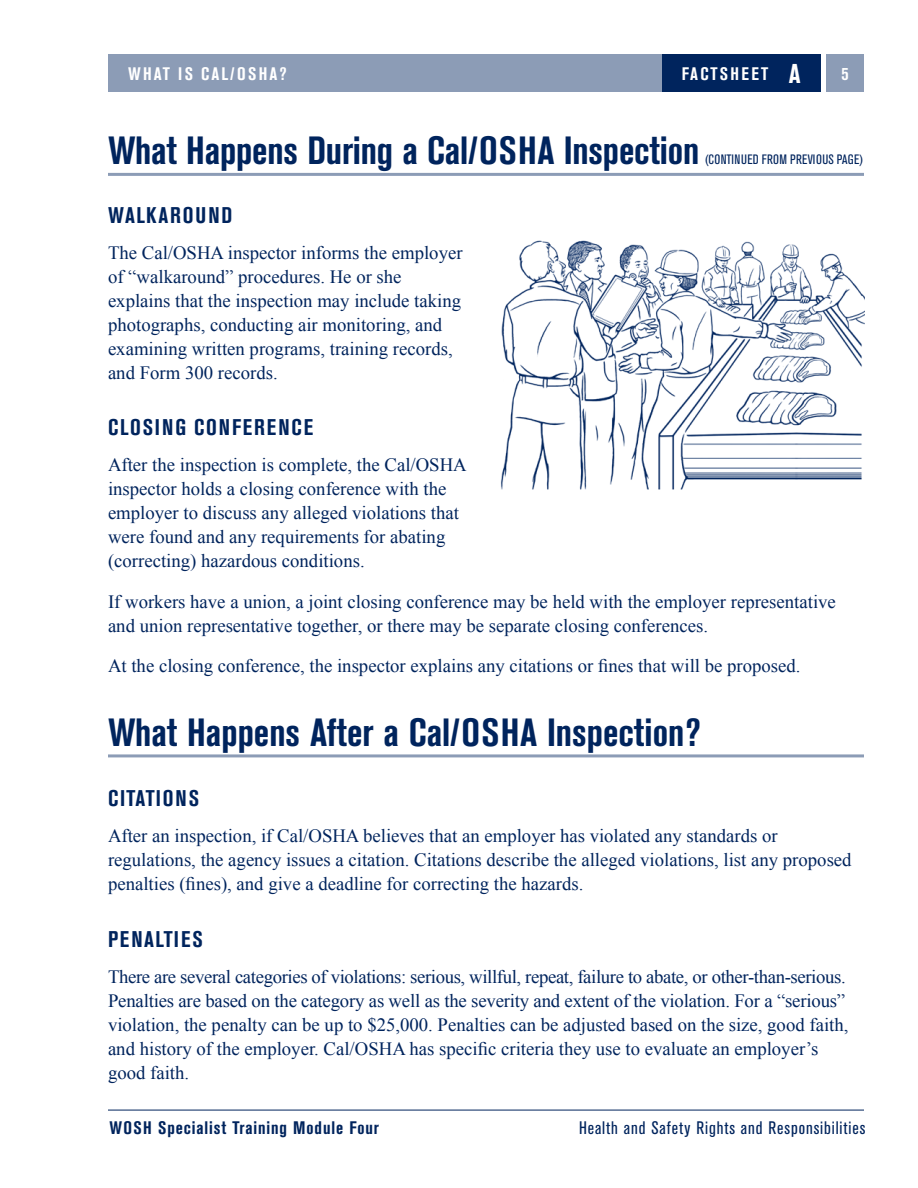
<style>
.page{position:relative;width:918px;height:1188px;background:#fff}
.page>*{position:absolute;margin:0;border:0;box-sizing:border-box;transform-origin:0 0}
.t1{font:700 condensed 39px "Akzidenz Grotesk BE";color:#00245d}
.t2{font:700 condensed 22.5px "Akzidenz Grotesk BE";letter-spacing:.085em;color:#00245d}
.t3{font:18.75px/24px "Times New Roman";color:#00245d}
.t4{font:condensed 18px "Akzidenz Grotesk BE";letter-spacing:.05em;color:#00245d}
.t5{font:700 condensed 18px "Akzidenz Grotesk BE";letter-spacing:.05em;color:#00245d}
.t6{font:700 condensed 18px "Akzidenz Grotesk BE";letter-spacing:.12em;color:#fff}
.t7{font:condensed 13.5px "Akzidenz Grotesk BE";letter-spacing:.015em;color:#00245d}
.s1{font-size:27px}
</style>
<div class="page">
<div style="left:662px;top:54px;width:159px;height:38px;background:#00245d"></div>
<div style="left:826px;top:54px;width:38px;height:38px;background:#8c9cb6"></div>
<hr style="left:108px;top:1110px;width:756px;height:1px;background:#00245d">
<div style="left:108px;top:54px;width:554px;height:38px;background:#8c9cb6"></div>
<hr style="left:108px;top:173px;width:756px;height:3px;background:#8c9cb6">
<hr style="left:108px;top:754px;width:756px;height:3px;background:#8c9cb6">
<img style="left:501px;top:240px;width:363px;height:250px">
<p class="t6" style="left:128px;top:63px;width:160px">WHAT IS CAL/OSHA?</p>
<p class="t6" style="left:682px;top:63px;width:120px">FACTSHEET <span class="s1">A</span></p>
<p class="t6" style="left:842px;top:63px;width:9px">5</p>
<h1 class="t1" style="left:108px;top:128px;width:593px">What Happens During a Cal/OSHA Inspection</h1>
<p class="t7" style="left:705px;top:152px;width:160px">(CONTINUED FROM PREVIOUS PAGE)</p>
<p class="t2" style="left:108px;top:202px;width:126px">WALKAROUND</p>
<p class="t3" style="left:108px;top:240px;width:356px">The Cal/OSHA inspector informs the employer of “walkaround” procedures. He or she explains that the inspection may include taking photographs, conducting air monitoring, and examining written programs, training records, and Form 300 records.</p>
<p class="t2" style="left:108px;top:415px;width:207px">CLOSING CONFERENCE</p>
<p class="t3" style="left:108px;top:453px;width:360px">After the inspection is complete, the Cal/OSHA inspector holds a closing conference with the employer to discuss any alleged violations that were found and any requirements for abating (correcting) hazardous conditions.</p>
<p class="t3" style="left:108px;top:589px;width:729px">If workers have a union, a joint closing conference may be held with the employer representative and union representative together, or there may be separate closing conferences.</p>
<p class="t3" style="left:108px;top:653px;width:694px">At the closing conference, the inspector explains any citations or fines that will be proposed.</p>
<h1 class="t1" style="left:108px;top:710px;width:594px">What Happens After a Cal/OSHA Inspection?</h1>
<p class="t2" style="left:108px;top:785px;width:92px">CITATIONS</p>
<p class="t3" style="left:108px;top:823px;width:745px">After an inspection, if Cal/OSHA believes that an employer has violated any standards or regulations, the agency issues a citation. Citations describe the alleged violations, list any proposed penalties (fines), and give a deadline for correcting the hazards.</p>
<p class="t2" style="left:108px;top:926px;width:96px">PENALTIES</p>
<p class="t3" style="left:108px;top:964px;width:742px">There are several categories of violations: serious, willful, repeat, failure to abate, or other-than-serious.<br>Penalties are based on the category as well as the severity and extent of the violation. For a “serious” violation, the penalty can be up to $25,000. Penalties can be adjusted based on the size, good faith, and history of the employer. Cal/OSHA has specific criteria they use to evaluate an employer’s good faith.</p>
<p class="t5" style="left:109px;top:1118px;width:271px">WOSH Specialist Training Module Four</p>
<p class="t4" style="left:579px;top:1118px;width:288px">Health and Safety Rights and Responsibilities</p>
</div>
